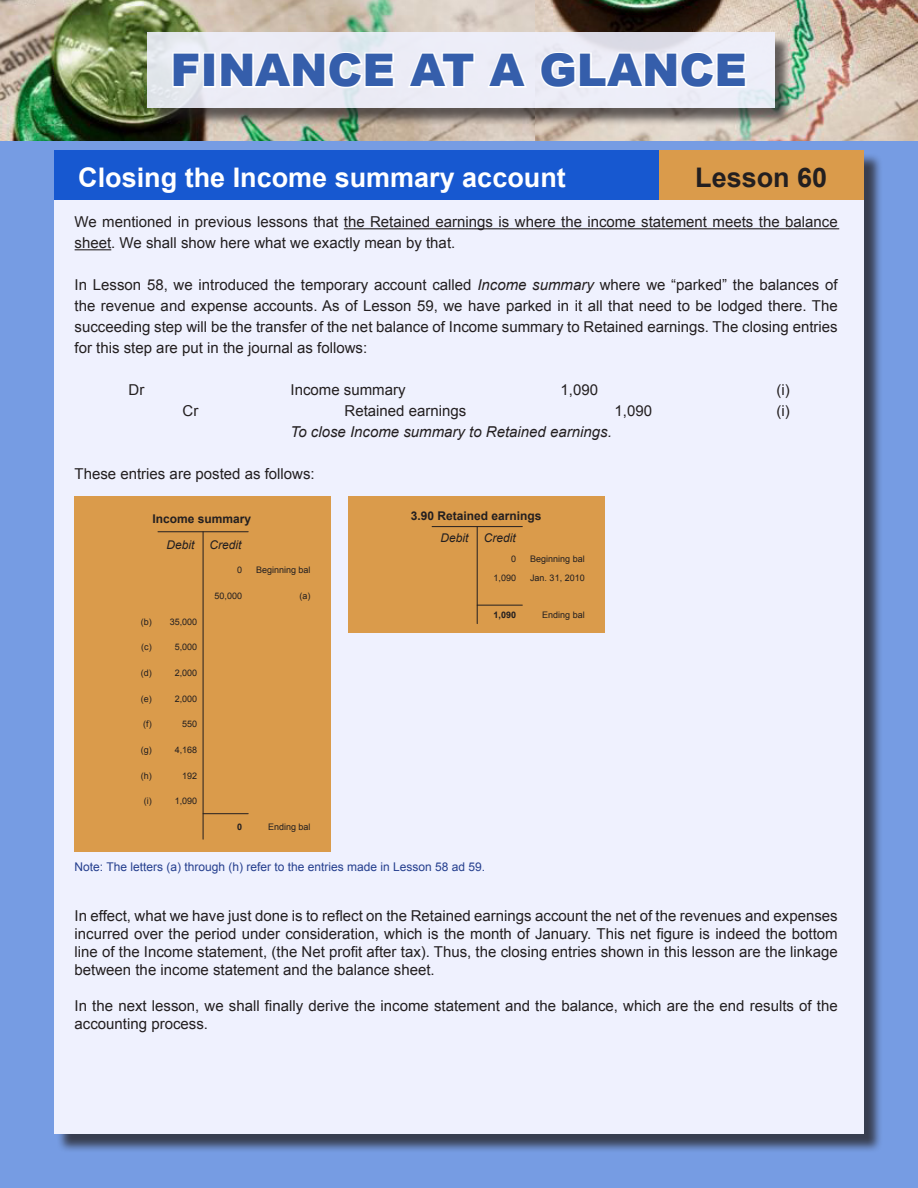
<style>
.page{position:relative;width:918px;height:1188px;background:#fff}
.page>*{position:absolute;margin:0;border:0;box-sizing:border-box;transform-origin:0 0}
.t1{font:900 45px "Arial";color:#355eab}
.t2{font:700 27px "Arial";color:#fff}
.t3{font:700 27px "Arial";color:#231f20}
.t4{font:15px/21px "Arial";color:#231f20}
.t5{font:italic 15px "Arial";color:#231f20}
.t6{font:12px "Arial";color:#253f8e}
.t7{font:700 12px "Arial";color:#231f20}
.t8{font:italic 12px "Arial";color:#231f20}
.t9{font:9px "Arial";color:#231f20}
.t10{font:700 9px "Arial";color:#231f20}
.s1{font-style:italic}
</style>
<div class="page">
<div style="left:0;top:139px;width:918px;height:1049px;background:#769ce3"></div>
<div style="left:56px;top:153px;width:826px;height:1000px;background:#231f20;opacity:.75"></div>
<div style="left:54px;top:151px;width:810px;height:983px;background:#eff1fe"></div>
<hr style="left:344px;top:228px;width:495px;height:1px;background:#231f20">
<hr style="left:75px;top:249px;width:36px;height:1px;background:#231f20">
<div style="left:54px;top:150px;width:608px;height:50px;background:#1758d0"></div>
<div style="left:659px;top:150px;width:205px;height:50px;background:#da9b4b"></div>
<img style="left:0;top:0;width:918px;height:141px">
<div style="left:149px;top:34px;width:644px;height:92px;background:#231f20;opacity:.75"></div>
<svg style="left:147px;top:32px;width:627px;height:75px;background:#e8eaf3"></svg>
<svg style="left:171px;top:51px;width:31px;height:38px"></svg>
<div style="left:203px;top:52px;width:13px;height:36px;border:3px solid #fff"></div>
<svg style="left:218px;top:50px;width:178px;height:40px"></svg>
<svg style="left:406px;top:51px;width:70px;height:39px"></svg>
<svg style="left:485px;top:51px;width:44px;height:39px"></svg>
<svg style="left:538px;top:50px;width:210px;height:40px"></svg>
<div style="left:75px;top:496px;width:256px;height:356px;background:#da9b4b"></div>
<hr style="left:158px;top:531px;width:90px;height:1px;background:#231f20">
<hr style="left:203px;top:813px;width:45px;height:1px;background:#231f20">
<hr style="left:203px;top:532px;width:1px;height:307px;background:#231f20">
<div style="left:349px;top:496px;width:256px;height:137px;background:#da9b4b"></div>
<hr style="left:432px;top:526px;width:90px;height:1px;background:#231f20">
<hr style="left:477px;top:605px;width:45px;height:1px;background:#231f20">
<hr style="left:477px;top:527px;width:1px;height:97px;background:#231f20">
<p class="t1" style="left:171px;top:37px;width:578px">FINANCE AT A GLANCE</p>
<p class="t2" style="left:78px;top:160px;width:489px">Closing the Income summary account</p>
<p class="t3" style="left:695px;top:160px;width:134px">Lesson 60</p>
<p class="t4" style="left:75px;top:212px;width:765px">We mentioned in previous lessons that the Retained earnings is where the income statement meets the balance sheet. We shall show here what we exactly mean by that.</p>
<p class="t4" style="left:75px;top:275px;width:765px;text-align:justify">In Lesson 58, we introduced the temporary account called <span class="s1">Income summary</span> where we “parked” the balances of the revenue and expense accounts. As of Lesson 59, we have parked in it all that need to be lodged there. The succeeding step will be the transfer of the net balance of Income summary to Retained earnings. The closing entries for this step are put in the journal as follows:</p>
<p class="t4" style="left:129px;top:380px;width:17px">Dr</p>
<p class="t4" style="left:291px;top:380px;width:117px">Income summary</p>
<p class="t4" style="left:561px;top:380px;width:39px">1,090</p>
<p class="t4" style="left:777px;top:380px;width:15px">(i)</p>
<p class="t4" style="left:183px;top:401px;width:17px">Cr</p>
<p class="t4" style="left:345px;top:401px;width:123px">Retained earnings</p>
<p class="t4" style="left:615px;top:401px;width:39px">1,090</p>
<p class="t4" style="left:777px;top:401px;width:15px">(i)</p>
<p class="t5" style="left:291px;top:422px;width:323px">To close Income summary to Retained earnings.</p>
<p class="t4" style="left:75px;top:464px;width:242px">These entries are posted as follows:</p>
<p class="t7" style="left:153px;top:511px;width:100px">Income summary</p>
<p class="t8" style="left:166px;top:537px;width:30px">Debit</p>
<p class="t8" style="left:210px;top:537px;width:34px">Credit</p>
<p class="t9" style="left:237px;top:564px;width:7px">0</p>
<p class="t9" style="left:256px;top:564px;width:56px">Beginning bal</p>
<p class="t9" style="left:215px;top:590px;width:29px">50,000</p>
<p class="t9" style="left:300px;top:590px;width:12px">(a)</p>
<p class="t9" style="left:141px;top:615px;width:12px">(b)</p>
<p class="t9" style="left:170px;top:615px;width:29px">35,000</p>
<p class="t9" style="left:141px;top:641px;width:12px">(c)</p>
<p class="t9" style="left:175px;top:641px;width:24px">5,000</p>
<p class="t9" style="left:141px;top:667px;width:12px">(d)</p>
<p class="t9" style="left:175px;top:667px;width:24px">2,000</p>
<p class="t9" style="left:141px;top:692px;width:12px">(e)</p>
<p class="t9" style="left:175px;top:692px;width:24px">2,000</p>
<p class="t9" style="left:143px;top:718px;width:10px">(f)</p>
<p class="t9" style="left:182px;top:718px;width:17px">550</p>
<p class="t9" style="left:141px;top:744px;width:12px">(g)</p>
<p class="t9" style="left:175px;top:744px;width:24px">4,168</p>
<p class="t9" style="left:141px;top:769px;width:12px">(h)</p>
<p class="t9" style="left:182px;top:769px;width:17px">192</p>
<p class="t9" style="left:144px;top:795px;width:9px">(i)</p>
<p class="t9" style="left:175px;top:795px;width:24px">1,090</p>
<p class="t10" style="left:237px;top:821px;width:7px">0</p>
<p class="t9" style="left:268px;top:821px;width:44px">Ending bal</p>
<p class="t7" style="left:411px;top:508px;width:132px">3.90 Retained earnings</p>
<p class="t8" style="left:441px;top:530px;width:30px">Debit</p>
<p class="t8" style="left:484px;top:530px;width:34px">Credit</p>
<p class="t9" style="left:511px;top:553px;width:7px">0</p>
<p class="t9" style="left:530px;top:553px;width:56px">Beginning bal</p>
<p class="t9" style="left:494px;top:571px;width:24px">1,090</p>
<p class="t9" style="left:530px;top:571px;width:56px">Jan. 31, 2010</p>
<p class="t10" style="left:494px;top:609px;width:24px">1,090</p>
<p class="t9" style="left:542px;top:609px;width:44px">Ending bal</p>
<p class="t6" style="left:75px;top:859px;width:412px">Note: The letters (a) through (h) refer to the entries made in Lesson 58 ad 59.</p>
<p class="t4" style="left:75px;top:907px;width:765px;line-height:18px;text-align:justify">In effect, what we have just done is to reflect on the Retained earnings account the net of the revenues and expenses incurred over the period under consideration, which is the month of January. This net figure is indeed the bottom line of the Income statement, (the Net profit after tax). Thus, the closing entries shown in this lesson are the linkage between the income statement and the balance sheet.</p>
<p class="t4" style="left:75px;top:997px;width:765px;line-height:18px">In the next lesson, we shall finally derive the income statement and the balance, which are the end results of the accounting process.</p>
</div>
